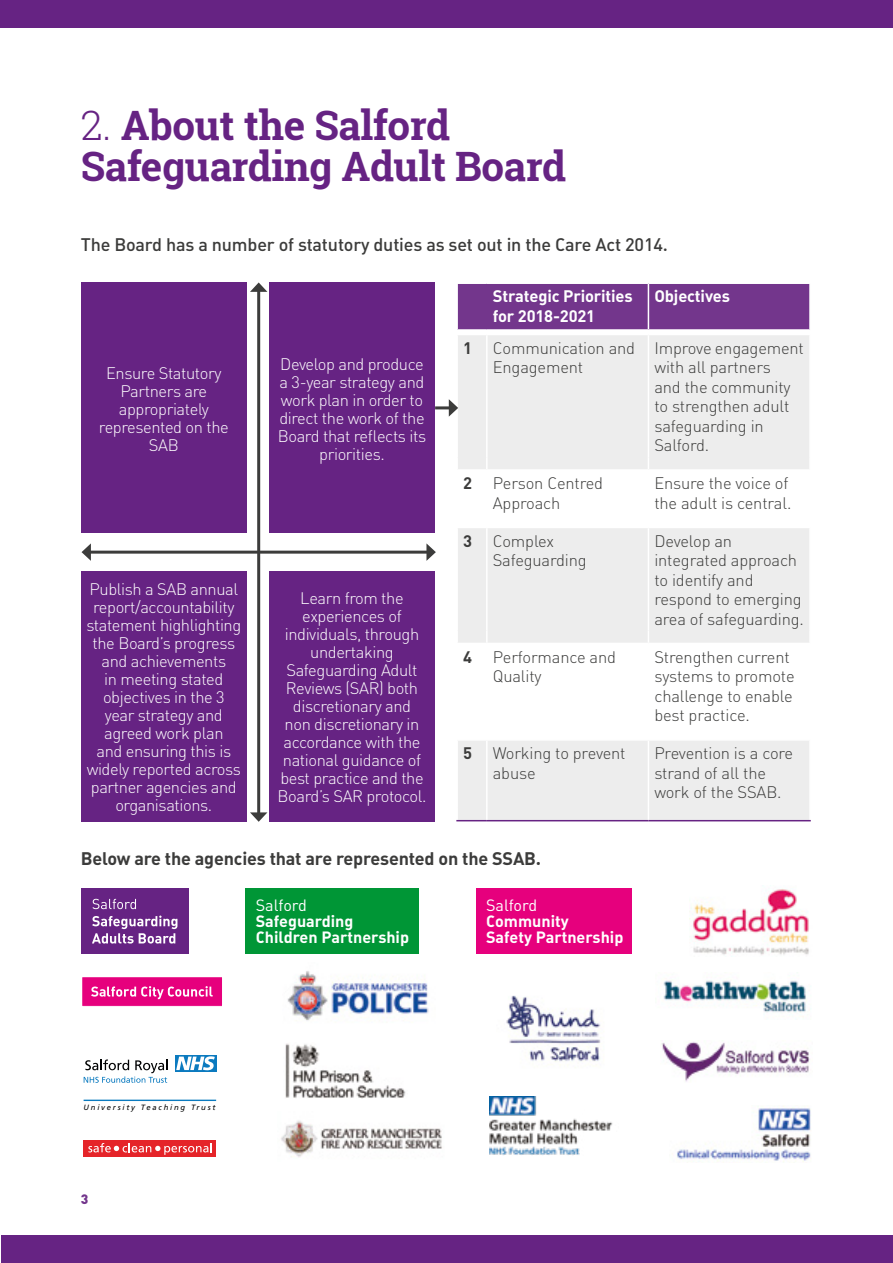
<style>
.page{position:relative;width:893px;height:1263px;background:#fff}
.page>*{position:absolute;margin:0;border:0;box-sizing:border-box;transform-origin:0 0}
.Section_head{font:700 40.5px/40.5px "Roboto Slab";letter-spacing:-.01em;color:#662383}
.Intro_text{font:500 18px "DIN Salford";letter-spacing:-.01em;color:#3c3c3b}
.Intro_text-2{font:700 18px "DIN Salford";letter-spacing:-.01em;color:#3c3c3b}
.Body_text{font:300 16.5px/18px "DIN Salford";letter-spacing:-.025em;color:#fff;text-align:center}
.Body_text-2{font:300 16.5px/19.5px "DIN Salford";letter-spacing:-.01em;color:#3c3c3b}
.Body_text-3{font:700 16.5px/19.5px "DIN Salford";letter-spacing:-.01em;color:#fff}
.Body_text-4{font:700 16.5px "DIN Salford";color:#3c3c3b}
.t1{font:700 16.2px/16.2px "DIN Salford";color:#fff}
.t2{font:900 13.5px "DIN Salford";color:#73368c}
.t3{font:italic 7.65px "Frutiger";letter-spacing:.235em;color:#010203}
.s1{font-weight:300}
.s2{font-weight:400}
</style>
<div class="page">
<div style="left:0;top:0;width:893px;height:28px;background:#662383"></div>
<div style="left:1px;top:1235px;width:892px;height:28px;background:#662383"></div>
<div style="left:82px;top:282px;width:165px;height:251px;background:#662383"></div>
<div style="left:82px;top:571px;width:165px;height:251px;background:#662383"></div>
<div style="left:270px;top:282px;width:165px;height:251px;background:#662383"></div>
<div style="left:270px;top:571px;width:165px;height:251px;background:#662383"></div>
<svg style="left:458px;top:335px;width:351px;height:485px;fill:#ededed"></svg>
<svg style="left:458px;top:515px;width:351px;height:224px;fill:#ededed"></svg>
<div style="left:457px;top:283px;width:353px;height:47px;background:#73368c"></div>
<hr style="left:486px;top:335px;width:2px;height:122px;background:#fff">
<hr style="left:648px;top:335px;width:1px;height:122px;background:#fff">
<svg style="left:486px;top:457px;width:2px;height:12px"></svg>
<svg style="left:648px;top:457px;width:1px;height:12px"></svg>
<hr style="left:456px;top:469px;width:31px;height:2px;background:#fff">
<hr style="left:487px;top:469px;width:161px;height:2px;background:#fff">
<hr style="left:486px;top:471px;width:2px;height:44px;background:#fff">
<hr style="left:648px;top:469px;width:163px;height:2px;background:#fff">
<hr style="left:648px;top:471px;width:1px;height:44px;background:#fff">
<svg style="left:486px;top:515px;width:2px;height:12px"></svg>
<svg style="left:648px;top:515px;width:1px;height:12px"></svg>
<hr style="left:456px;top:527px;width:31px;height:1px;background:#fff">
<hr style="left:487px;top:527px;width:161px;height:1px;background:#fff">
<hr style="left:486px;top:528px;width:2px;height:103px;background:#fff">
<hr style="left:648px;top:527px;width:163px;height:1px;background:#fff">
<hr style="left:648px;top:528px;width:1px;height:103px;background:#fff">
<svg style="left:486px;top:631px;width:2px;height:12px"></svg>
<svg style="left:648px;top:631px;width:1px;height:12px"></svg>
<hr style="left:456px;top:643px;width:31px;height:1px;background:#fff">
<hr style="left:487px;top:643px;width:161px;height:1px;background:#fff">
<hr style="left:486px;top:644px;width:2px;height:83px;background:#fff">
<hr style="left:648px;top:643px;width:163px;height:1px;background:#fff">
<hr style="left:648px;top:644px;width:1px;height:83px;background:#fff">
<svg style="left:486px;top:727px;width:2px;height:12px"></svg>
<svg style="left:648px;top:727px;width:1px;height:12px"></svg>
<hr style="left:456px;top:739px;width:31px;height:2px;background:#fff">
<hr style="left:487px;top:739px;width:161px;height:2px;background:#fff">
<hr style="left:486px;top:741px;width:2px;height:67px;background:#fff">
<hr style="left:648px;top:739px;width:163px;height:2px;background:#fff">
<hr style="left:648px;top:741px;width:1px;height:67px;background:#fff">
<svg style="left:486px;top:808px;width:2px;height:12px"></svg>
<svg style="left:648px;top:808px;width:1px;height:12px"></svg>
<hr style="left:456px;top:820px;width:31px;height:1px;background:#662383">
<hr style="left:487px;top:820px;width:161px;height:1px;background:#662383">
<hr style="left:648px;top:820px;width:163px;height:1px;background:#662383">
<hr style="left:88px;top:551px;width:341px;height:3px;background:#3c3c3b">
<svg style="left:82px;top:543px;width:9px;height:18px"></svg>
<svg style="left:426px;top:543px;width:10px;height:18px"></svg>
<hr style="left:435px;top:406px;width:16px;height:3px;background:#3c3c3b">
<svg style="left:449px;top:399px;width:9px;height:18px"></svg>
<hr style="left:257px;top:289px;width:3px;height:526px;background:#3c3c3b">
<svg style="left:250px;top:282px;width:17px;height:10px"></svg>
<svg style="left:250px;top:812px;width:17px;height:10px"></svg>
<div style="left:81px;top:889px;width:108px;height:65px;background:#662383"></div>
<svg style="left:92px;top:899px;width:44px;height:10px"></svg>
<svg style="left:92px;top:915px;width:85px;height:28px"></svg>
<div style="left:246px;top:889px;width:173px;height:65px;background:#009636"></div>
<div style="left:476px;top:889px;width:156px;height:65px;background:#e6007d"></div>
<div style="left:84px;top:1140px;width:132px;height:17px;background:#e52429"></div>
<svg style="left:88px;top:1143px;width:124px;height:12px"></svg>
<svg style="left:175px;top:1055px;width:41px;height:17px"></svg>
<svg style="left:176px;top:1056px;width:39px;height:14px"></svg>
<svg style="left:84px;top:1059px;width:84px;height:24px"></svg>
<hr style="left:84px;top:1099px;width:132px;height:2px;background:#0b7abf">
<img style="left:677px;top:1105px;width:134px;height:57px">
<img style="left:281px;top:1120px;width:161px;height:37px">
<img style="left:287px;top:971px;width:142px;height:50px">
<img style="left:661px;top:1042px;width:149px;height:40px">
<img style="left:506px;top:995px;width:95px;height:73px">
<img style="left:689px;top:889px;width:120px;height:68px">
<img style="left:663px;top:980px;width:148px;height:37px">
<div style="left:82px;top:977px;width:141px;height:29px;background:#e6007d"></div>
<div style="left:81px;top:976px;width:142px;height:31px;border:1px solid #fff"></div>
<svg style="left:91px;top:986px;width:122px;height:13px"></svg>
<img style="left:285px;top:1043px;width:121px;height:55px">
<img style="left:490px;top:1096px;width:123px;height:60px">
<h2 class="Section_head" style="left:81px;top:105px;width:487px"><span class="s1">2.</span> About the Salford<br>Safeguarding Adult Board</h2>
<p class="Intro_text" style="left:81px;top:233px;width:589px">The Board has a number of statutory duties as set out in the Care Act 2014.</p>
<p class="Body_text" style="left:99px;top:364px;width:132px">Ensure Statutory<br>Partners are appropriately represented on the<br>SAB</p>
<p class="Body_text" style="left:86px;top:580px;width:156px">Publish a SAB annual report/accountability statement highlighting the Board’s progress and achievements<br>in meeting stated objectives in the 3 year strategy and agreed work plan<br>and ensuring this is widely reported across partner agencies and organisations.</p>
<p class="Body_text" style="left:278px;top:355px;width:150px">Develop and produce a 3-year strategy and work plan in order to direct the work of the<br>Board that reflects its priorities.</p>
<p class="Body_text" style="left:277px;top:589px;width:151px">Learn from the experiences of individuals, through undertaking<br>Safeguarding Adult<br>Reviews (SAR) both discretionary and<br>non discretionary in accordance with the national guidance of best practice and the<br>Board’s SAR protocol.</p>
<p class="Body_text-3" style="left:493px;top:287px;width:141px">Strategic Priorities for 2018-2021</p>
<p class="Body_text-3" style="left:654px;top:287px;width:77px">Objectives</p>
<p class="Body_text-4" style="left:463px;top:338px;width:10px">1</p>
<p class="Body_text-2" style="left:493px;top:338px;width:144px">Communication and<br>Engagement</p>
<p class="Body_text-2" style="left:654px;top:338px;width:151px">Improve engagement with all partners<br>and the community to strengthen adult safeguarding in<br>Salford.</p>
<p class="Body_text-4" style="left:463px;top:473px;width:10px">2</p>
<p class="Body_text-2" style="left:493px;top:473px;width:112px">Person Centred<br>Approach</p>
<p class="Body_text-2" style="left:654px;top:473px;width:138px">Ensure the voice of the adult is central.</p>
<p class="Body_text-4" style="left:463px;top:531px;width:10px">3</p>
<p class="Body_text-2" style="left:493px;top:531px;width:95px">Complex<br>Safeguarding</p>
<p class="Body_text-2" style="left:654px;top:531px;width:151px">Develop an integrated approach to identify and respond to emerging area of safeguarding.</p>
<p class="Body_text-4" style="left:463px;top:647px;width:10px">4</p>
<p class="Body_text-2" style="left:493px;top:647px;width:125px">Performance and<br>Quality</p>
<p class="Body_text-2" style="left:654px;top:647px;width:142px">Strengthen current systems to promote challenge to enable best practice.</p>
<p class="Body_text-4" style="left:463px;top:743px;width:10px">5</p>
<p class="Body_text-2" style="left:493px;top:743px;width:134px">Working to prevent abuse</p>
<p class="Body_text-2" style="left:654px;top:743px;width:140px">Prevention is a core strand of all the work of the SSAB.</p>
<p class="Intro_text-2" style="left:81px;top:847px;width:462px">Below are the agencies that are represented on the SSAB.</p>
<p class="t1" style="left:256px;top:897px;width:155px"><span class="s2">Salford<br></span>Safeguarding<br>Children Partnership</p>
<p class="t1" style="left:486px;top:897px;width:139px"><span class="s2">Salford<br></span>Community<br>Safety Partnership</p>
<p class="t3" style="left:84px;top:1103px;width:133px">University Teaching Trust</p>
<p class="t2" style="left:81px;top:1190px;width:9px">3</p>
</div>
